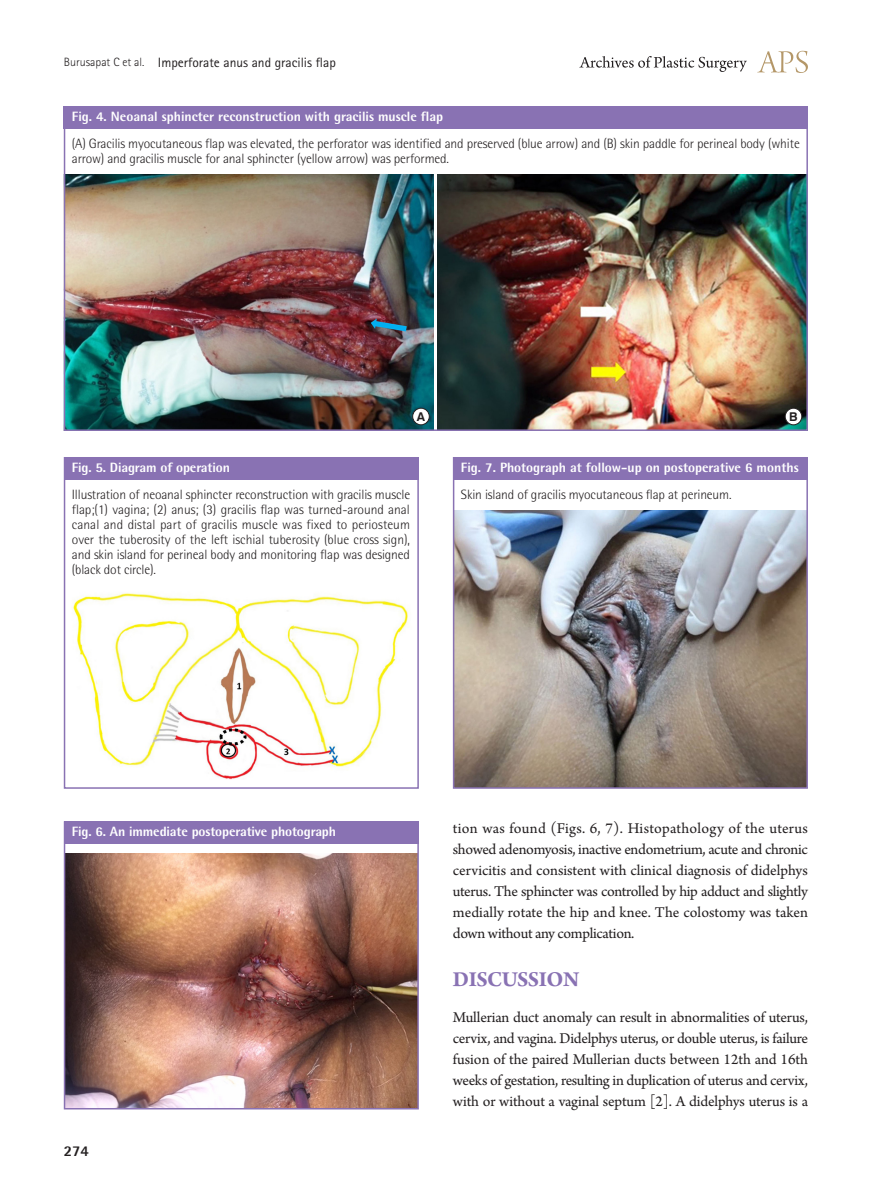
<style>
.page{position:relative;width:893px;height:1191px;background:#fff}
.page>*{position:absolute;margin:0;border:0;box-sizing:border-box;transform-origin:0 0}
.대제목{font:700 22.5px "Arno Pro";letter-spacing:-.02em;color:#8972b3}
.본문{font:15.75px/21px "Arno Pro";letter-spacing:-.015em;color:#231f20;text-align:justify}
.본문_0{font:15.75px/21px "Arno Pro";letter-spacing:-.01em;color:#231f20;text-align:justify}
.t1{font:800 15px "Rotis Semi Sans Std";color:#231f20}
.그림설명{font:300 13.5px/15px "Rotis Semi Sans Std";letter-spacing:-.01em;color:#231f20}
.표그림제목{font:800 13.5px "Rotis Semi Sans Std";color:#fff}
.하시라_제목{font:13.5px "Rotis Sans Serif Std";color:#231f20}
.t2{font:700 12.15px "Swiss 721 BT";color:#231f20}
.s1{font-weight:300;font-size:12px}
</style>
<div class="page">
<svg style="left:757px;top:51px;width:51px;height:22px"></svg>
<svg style="left:579px;top:56px;width:168px;height:16px"></svg>
<div style="left:64px;top:106px;width:744px;height:23px;background:#8972b3"></div>
<img style="left:67px;top:175px;width:367px;height:253px">
<img style="left:438px;top:175px;width:367px;height:253px">
<div style="left:413px;top:408px;width:16px;height:17px;background:#fff;border-radius:50%"></div>
<div style="left:412px;top:408px;width:17px;height:17px;border:1px solid #231f20;border-radius:50%"></div>
<div style="left:785px;top:408px;width:17px;height:17px;background:#fff;border-radius:50%"></div>
<div style="left:785px;top:408px;width:17px;height:17px;border:1px solid #231f20;border-radius:50%"></div>
<div style="left:64px;top:106px;width:744px;height:325px;border:2px solid #8972b3"></div>
<img style="left:73px;top:593px;width:335px;height:186px">
<img style="left:456px;top:510px;width:349px;height:275px">
<div style="left:64px;top:457px;width:354px;height:22px;background:#8972b3"></div>
<div style="left:453px;top:457px;width:354px;height:22px;background:#8972b3"></div>
<div style="left:64px;top:457px;width:355px;height:331px;border:2px solid #8972b3"></div>
<div style="left:453px;top:457px;width:355px;height:331px;border:2px solid #8972b3"></div>
<img style="left:67px;top:853px;width:349px;height:253px">
<div style="left:64px;top:821px;width:354px;height:22px;background:#8972b3"></div>
<div style="left:64px;top:821px;width:355px;height:288px;border:2px solid #8972b3"></div>
<p class="하시라_제목" style="left:64px;top:54px;width:274px"><span class="s1">Burusapat C et al.</span> Imperforate anus and gracilis flap</p>
<p class="표그림제목" style="left:72px;top:108px;width:373px">Fig. 4. Neoanal sphincter reconstruction with gracilis muscle flap</p>
<p class="그림설명" style="left:72px;top:136px;width:729px">(A) Gracilis myocutaneous flap was elevated, the perforator was identified and preserved (blue arrow) and (B) skin paddle for perineal body (white arrow) and gracilis muscle for anal sphincter (yellow arrow) was performed.</p>
<p class="t2" style="left:417px;top:409px;width:10px">A</p>
<p class="t2" style="left:789px;top:409px;width:10px">B</p>
<p class="표그림제목" style="left:72px;top:458px;width:160px">Fig. 5. Diagram of operation</p>
<p class="표그림제목" style="left:461px;top:458px;width:339px">Fig. 7. Photograph at follow-up on postoperative 6 months</p>
<p class="그림설명" style="left:72px;top:486px;width:340px;text-align:justify">Illustration of neoanal sphincter reconstruction with gracilis muscle flap;(1) vagina; (2) anus; (3) gracilis flap was turned-around anal canal and distal part of gracilis muscle was fixed to periosteum over the tuberosity of the left ischial tuberosity (blue cross sign), and skin island for perineal body and monitoring flap was designed (black dot circle).</p>
<p class="그림설명" style="left:461px;top:486px;width:272px">Skin island of gracilis myocutaneous flap at perineum.</p>
<p class="표그림제목" style="left:72px;top:823px;width:266px">Fig. 6. An immediate postoperative photograph</p>
<p class="t1" style="left:64px;top:1141px;width:27px">274</p>
<p class="본문" style="left:453px;top:819px;width:357px">tion was found (Figs. 6, 7). Histopathology of the uterus showed adenomyosis, inactive endometrium, acute and chronic cervicitis and consistent with clinical diagnosis of didelphys uterus. The sphincter was controlled by hip adduct and slightly medially rotate the hip and knee. The colostomy was taken down without any complication.</p>
<p class="대제목" style="left:453px;top:966px;width:128px">DISCUSSION</p>
<p class="본문_0" style="left:453px;top:1008px;width:357px">Mullerian duct anomaly can result in abnormalities of uterus, cervix, and vagina. Didelphys uterus, or double uterus, is failure fusion of the paired Mullerian ducts between 12th and 16th weeks of gestation, resulting in duplication of uterus and cervix, with or without a vaginal septum [2]. A didelphys uterus is a</p>
</div>
